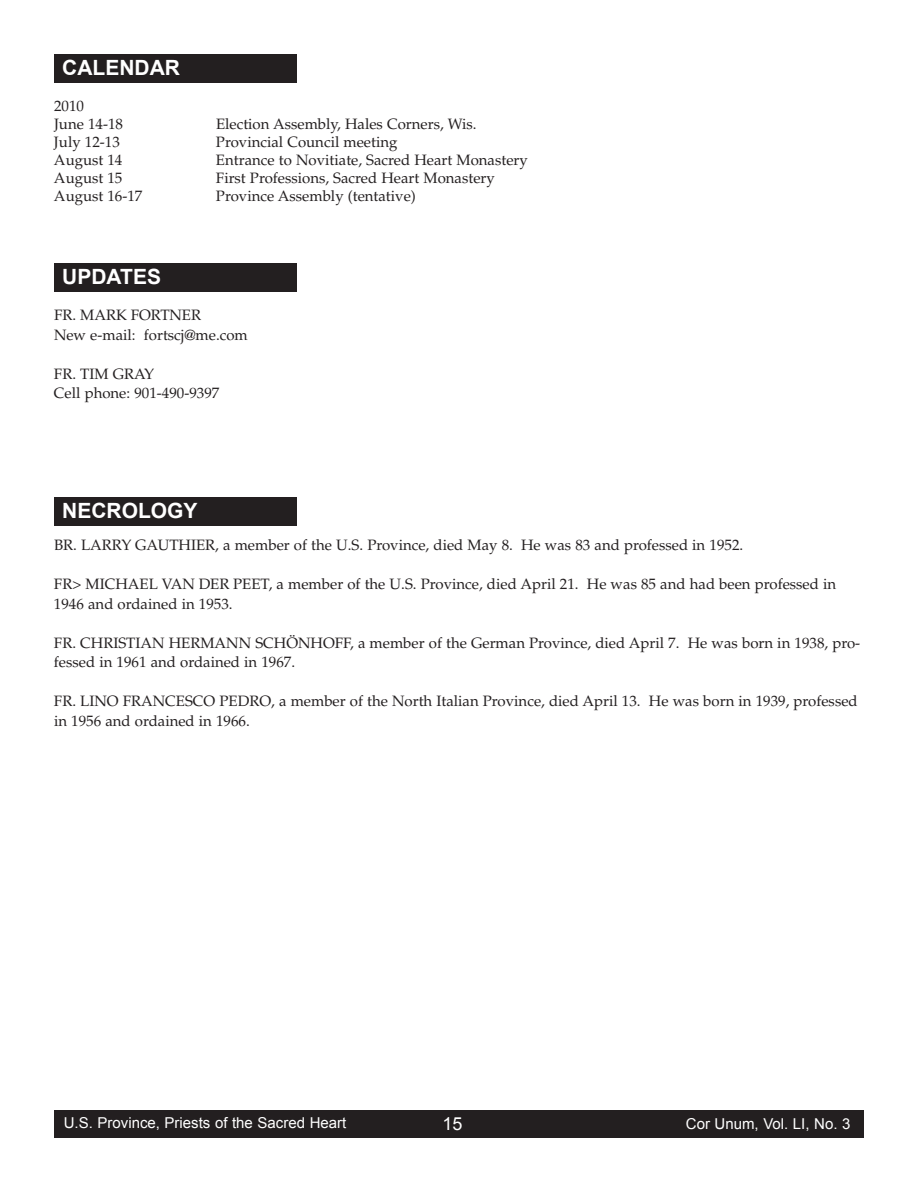
<style>
.page{position:relative;width:918px;height:1188px;background:#fff}
.page>*{position:absolute;margin:0;border:0;box-sizing:border-box;transform-origin:0 0}
.t1{font:700 21px "Arial";color:#fff}
.t2{font:18px "Arial";color:#fff}
.t3{font:15px/19.5px "Palatino LT Std";color:#231f20}
.t4{font:15px "Arial";color:#fff}
</style>
<div class="page">
<div style="left:54px;top:1111px;width:810px;height:27px;background:#231f20"></div>
<div style="left:54px;top:54px;width:243px;height:28px;background:#231f20"></div>
<div style="left:54px;top:264px;width:243px;height:28px;background:#231f20"></div>
<div style="left:54px;top:497px;width:243px;height:29px;background:#231f20"></div>
<h1 class="t1" style="left:62px;top:56px;width:119px">CALENDAR</h1>
<p class="t3" style="left:54px;top:98px;width:71px;line-height:18px">2010<br>June 14-18</p>
<p class="t3" style="left:216px;top:116px;width:262px">Election Assembly, Hales Corners, Wis.</p>
<p class="t3" style="left:54px;top:134px;width:67px">July 12-13</p>
<p class="t3" style="left:216px;top:134px;width:183px">Provincial Council meeting</p>
<p class="t3" style="left:54px;top:152px;width:70px">August 14</p>
<p class="t3" style="left:216px;top:152px;width:313px">Entrance to Novitiate, Sacred Heart Monastery</p>
<p class="t3" style="left:54px;top:170px;width:70px">August 15</p>
<p class="t3" style="left:216px;top:170px;width:280px">First Professions, Sacred Heart Monastery</p>
<p class="t3" style="left:54px;top:188px;width:90px">August 16-17</p>
<p class="t3" style="left:216px;top:188px;width:201px">Province Assembly (tentative)</p>
<h1 class="t1" style="left:62px;top:265px;width:100px">UPDATES</h1>
<p class="t3" style="left:54px;top:307px;width:195px">FR. MARK FORTNER<br>New e-mail: fortscj@me.com</p>
<p class="t3" style="left:54px;top:366px;width:167px">FR. TIM GRAY<br>Cell phone: 901-490-9397</p>
<h1 class="t1" style="left:62px;top:499px;width:137px">NECROLOGY</h1>
<p class="t3" style="left:54px;top:537px;width:691px">BR. LARRY GAUTHIER, a member of the U.S. Province, died May 8. He was 83 and professed in 1952.</p>
<p class="t3" style="left:54px;top:576px;width:784px">FR&gt; MICHAEL VAN DER PEET, a member of the U.S. Province, died April 21. He was 85 and had been professed in<br>1946 and ordained in 1953.</p>
<p class="t3" style="left:54px;top:634px;width:808px">FR. CHRISTIAN HERMANN SCHÖNHOFF, a member of the German Province, died April 7. He was born in 1938, pro&shy;fessed in 1961 and ordained in 1967.</p>
<p class="t3" style="left:54px;top:693px;width:805px">FR. LINO FRANCESCO PEDRO, a member of the North Italian Province, died April 13. He was born in 1939, professed in 1956 and ordained in 1966.</p>
<p class="t4" style="left:64px;top:1115px;width:284px">U.S. Province, Priests of the Sacred Heart</p>
<p class="t2" style="left:443px;top:1113px;width:22px">15</p>
<p class="t4" style="left:686px;top:1116px;width:166px">Cor Unum, Vol. LI, No. 3</p>
</div>
